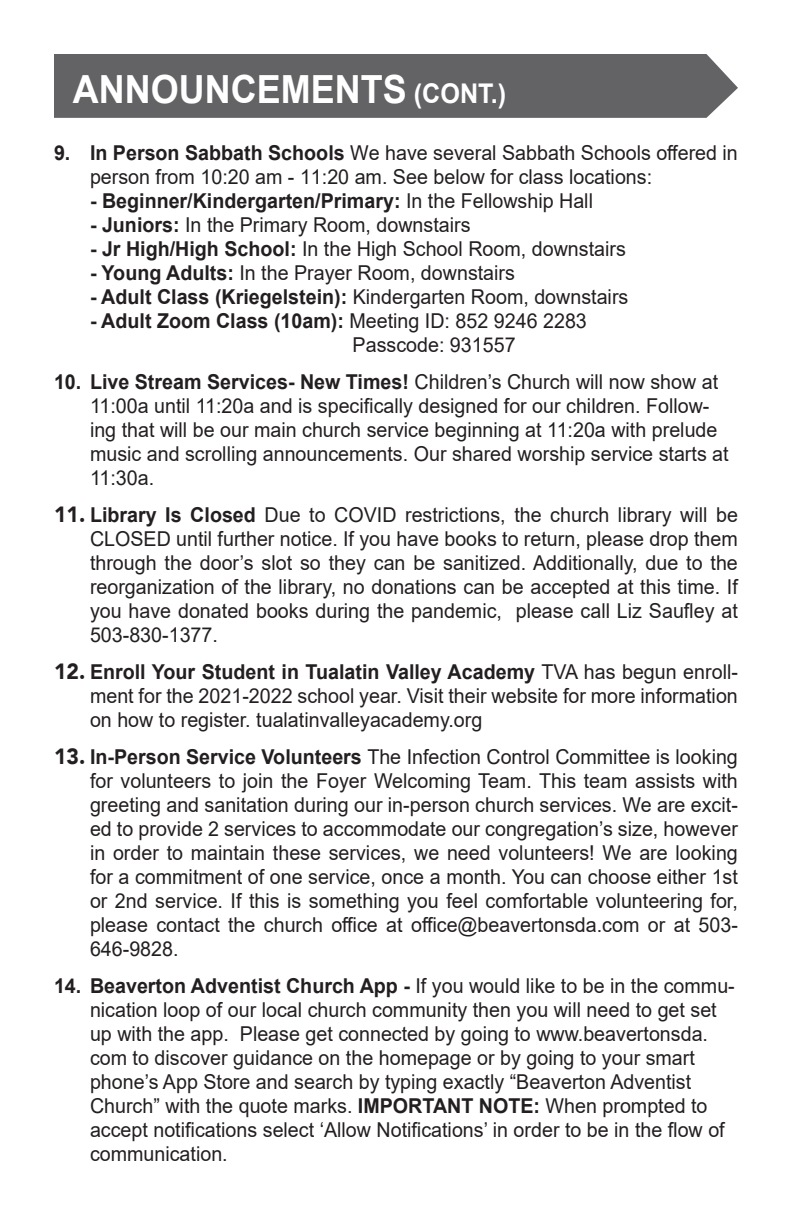
<style>
.page{position:relative;width:792px;height:1224px;background:#fff}
.page>*{position:absolute;margin:0;border:0;box-sizing:border-box;transform-origin:0 0}
.Paragraph_Style_5{font:700 38.8px "Arial";color:#fff;scale:.93 1}
.t1{font:20.4px/24px "Arial";color:#231f20;scale:.96 1}
.t2{font:700 20.4px "Arial";color:#231f20;scale:.96 1}
.s1{font-size:27.2px}
.s2{font-weight:700}
.s3{font-weight:400}
.s4{font-family:"Avenir";font-weight:900;font-size:22px}
</style>
<div class="page">
<div style="left:54px;top:54px;width:684px;height:64px;background:#636366"></div>
<p class="Paragraph_Style_5" style="left:73px;top:62px;width:468px">ANNOUNCEMENTS <span class="s1">(CONT.)</span></p>
<p class="t1" style="left:90px;top:141px;width:676px;text-indent:-36px"><span class="s2">9. In Person Sabbath Schools</span> We have several Sabbath Schools offered in person from 10:20 am - 11:20 am. See below for class locations:</p>
<p class="t2" style="left:90px;top:187px;width:526px">- Beginner/Kindergarten/Primary: <span class="s3">In the Fellowship Hall</span></p>
<p class="t1" style="left:90px;top:213px;width:398px"><span class="s2">- Juniors:</span> In the Primary Room, downstairs</p>
<p class="t1" style="left:90px;top:237px;width:560px"><span class="s2">- Jr High/High School:</span> In the High School Room, downstairs</p>
<p class="t1" style="left:90px;top:261px;width:444px"><span class="s2">- Young Adults:</span> In the Prayer Room, downstairs</p>
<p class="t1" style="left:90px;top:285px;width:562px"><span class="s2">- Adult Class (Kriegelstein):</span> Kindergarten Room, downstairs</p>
<p class="t1" style="left:353px;top:309px;width:246px;text-indent:-263px"><span class="s2">- Adult Zoom Class (10am):</span> Meeting ID: 852 9246 2283<br>Passcode: 931557</p>
<p class="t1" style="left:90px;top:370px;width:667px;text-indent:-36px"><span class="s2">10. Live Stream Services- New Times!</span> Children’s Church will now show at 11:00a until 11:20a and is specifically designed for our children. Follow&shy;ing that will be our main church service beginning at 11:20a with prelude music and scrolling announcements. Our shared worship service starts at 11:30a.</p>
<p class="t1" style="left:90px;top:503px;width:676px;text-align:justify;text-indent:-36px"><span class="s4">11.</span> <span class="s2">Library Is Closed</span> Due to COVID restrictions, the church library will be CLOSED until further notice. If you have books to return, please drop them through the door’s slot so they can be sanitized. Additionally, due to the reorganization of the library, no donations can be accepted at this time. If you have donated books during the pandemic, please call Liz Saufley at 503-830-1377.</p>
<p class="t1" style="left:90px;top:660px;width:676px;text-align:justify;text-indent:-36px"><span class="s4">12.</span> <span class="s2">Enroll Your Student in Tualatin Valley Academy</span> TVA has begun enroll&shy;ment for the 2021-2022 school year. Visit their website for more information on how to register. tualatinvalleyacademy.org</p>
<p class="t1" style="left:90px;top:745px;width:676px;text-align:justify;text-indent:-36px"><span class="s4">13.</span> <span class="s2">In-Person Service Volunteers</span> The Infection Control Committee is looking for volunteers to join the Foyer Welcoming Team. This team assists with greeting and sanitation during our in-person church services. We are excit&shy;ed to provide 2 services to accommodate our congregation’s size, however in order to maintain these services, we need volunteers! We are looking for a commitment of one service, once a month. You can choose either 1st or 2nd service. If this is something you feel comfortable volunteering for, please contact the church office at office@beavertonsda.com or at 503- 646-9828.</p>
<p class="t1" style="left:90px;top:974px;width:673px;text-indent:-36px"><span class="s2">14. Beaverton Adventist Church App -</span> If you would like to be in the commu&shy;nication loop of our local church community then you will need to get set up with the app. Please get connected by going to www.beavertonsda. com to discover guidance on the homepage or by going to your smart phone’s App Store and search by typing exactly “Beaverton Adventist Church” with the quote marks. <span class="s2">IMPORTANT NOTE:</span> When prompted to accept notifications select ‘Allow Notifications’ in order to be in the flow of communication.</p>
</div>
